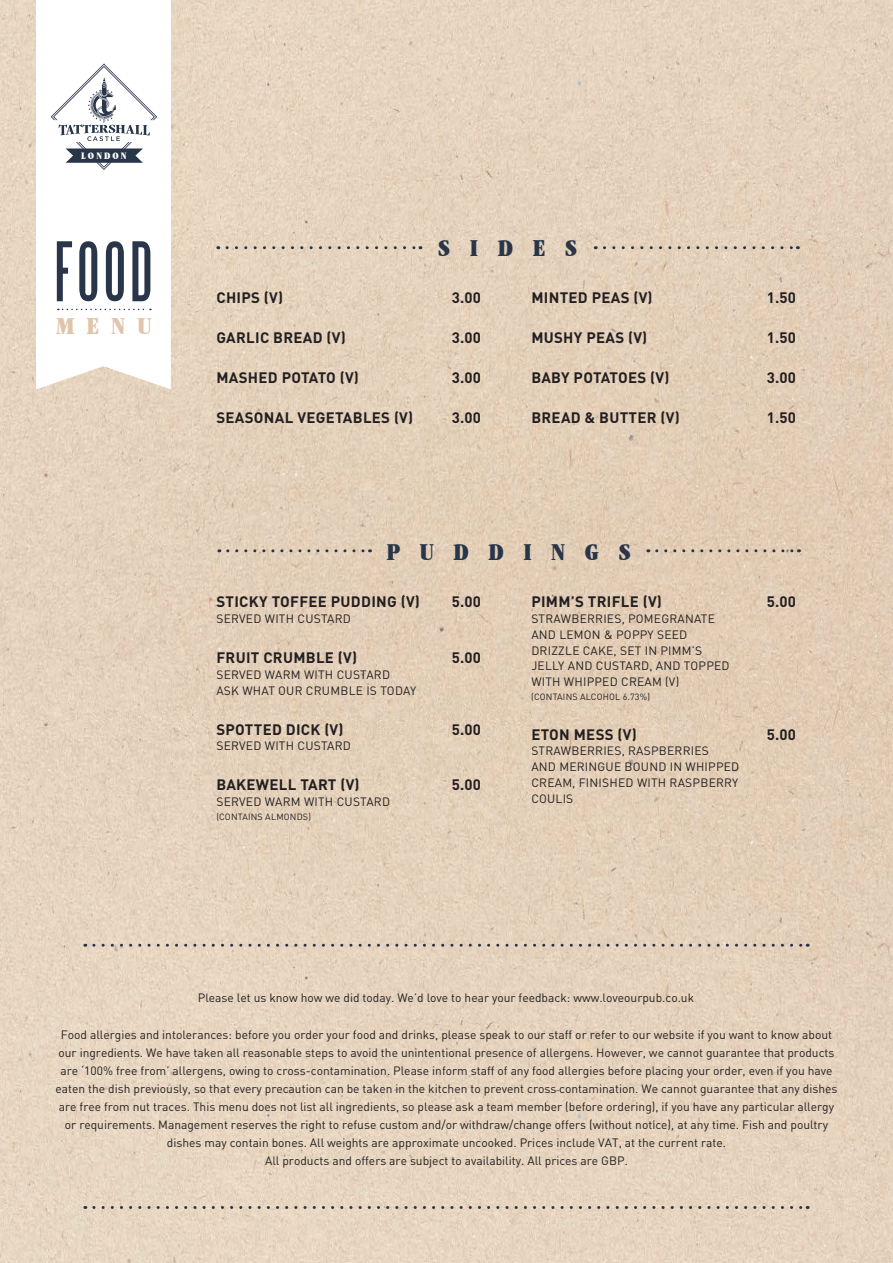
<style>
.page{position:relative;width:893px;height:1263px;background:#fff}
.page>*{position:absolute;margin:0;border:0;box-sizing:border-box;transform-origin:0 0}
.t1{font:75px "Steelfish";color:#293548}
.t2{font:900 condensed 25.5px "Garamond Ex Black Condensed S Si Extra";color:#e0c5ab}
.t3{font:900 condensed 25.35px "Garamond Ex Black Condensed S Si Extra";letter-spacing:.77em;color:#293548}
.t4{font:700 15px "DIN Pro";letter-spacing:.02em;color:#231f20}
.t5{font:12px/18px "DIN Pro";color:#231f20;text-align:center}
.t6{font:12px/15.8px "DIN Pro";letter-spacing:.02em;color:#231f20}
.t7{font:900 condensed 10.35px "Garamond Ex Black Condensed S Si Extra";letter-spacing:.2em;color:#fff}
.t8{font:9px "DIN Pro";letter-spacing:.02em;color:#231f20}
</style>
<div class="page">
<img style="left:0;top:0;width:893px;height:1263px">
<svg style="left:36px;top:325px;width:135px;height:64px"></svg>
<svg style="left:36px;top:0;width:135px;height:325px"></svg>
<div style="left:43px;top:315px;width:121px;height:33px;background:#fff"></div>
<svg style="left:94px;top:944px;width:714px;height:3px;background:#b7aca0"></svg>
<svg style="left:94px;top:1206px;width:714px;height:3px;background:#b7aca1"></svg>
<svg style="left:227px;top:246px;width:194px;height:3px"></svg>
<svg style="left:604px;top:246px;width:194px;height:3px"></svg>
<svg style="left:228px;top:549px;width:142px;height:3px"></svg>
<svg style="left:657px;top:549px;width:142px;height:3px"></svg>
<p class="t7" style="left:81px;top:150px;width:47px">LONDON</p>
<h1 class="t1" style="left:54px;top:232px;width:100px">FOOD</h1>
<h2 class="t2" style="left:56px;top:311px;width:97px">MENU</h2>
<h3 class="t3" style="left:438px;top:234px;width:141px">SIDES</h3>
<p class="t4" style="left:216px;top:285px;width:68px">CHIPS (V)</p>
<p class="t4" style="left:452px;top:285px;width:31px">3.00</p>
<p class="t4" style="left:216px;top:325px;width:131px">GARLIC BREAD (V)</p>
<p class="t4" style="left:452px;top:325px;width:31px">3.00</p>
<p class="t4" style="left:216px;top:365px;width:144px">MASHED POTATO (V)</p>
<p class="t4" style="left:452px;top:365px;width:31px">3.00</p>
<p class="t4" style="left:216px;top:405px;width:198px">SEASONAL VEGETABLES (V)</p>
<p class="t4" style="left:452px;top:405px;width:31px">3.00</p>
<p class="t4" style="left:531px;top:285px;width:123px">MINTED PEAS (V)</p>
<p class="t4" style="left:767px;top:285px;width:31px">1.50</p>
<p class="t4" style="left:531px;top:325px;width:117px">MUSHY PEAS (V)</p>
<p class="t4" style="left:767px;top:325px;width:31px">1.50</p>
<p class="t4" style="left:531px;top:365px;width:140px">BABY POTATOES (V)</p>
<p class="t4" style="left:767px;top:365px;width:31px">3.00</p>
<p class="t4" style="left:531px;top:405px;width:150px">BREAD &amp; BUTTER (V)</p>
<p class="t4" style="left:767px;top:405px;width:31px">1.50</p>
<h3 class="t3" style="left:386px;top:537px;width:246px">PUDDINGS</h3>
<p class="t4" style="left:216px;top:589px;width:205px">STICKY TOFFEE PUDDING (V)</p>
<p class="t4" style="left:452px;top:589px;width:31px">5.00</p>
<p class="t6" style="left:216px;top:610px;width:136px">SERVED WITH CUSTARD</p>
<p class="t4" style="left:216px;top:645px;width:142px">FRUIT CRUMBLE (V)</p>
<p class="t4" style="left:452px;top:645px;width:31px">5.00</p>
<p class="t6" style="left:216px;top:665px;width:201px">SERVED WARM WITH CUSTARD<br>ASK WHAT OUR CRUMBLE IS TODAY</p>
<p class="t4" style="left:216px;top:717px;width:129px">SPOTTED DICK (V)</p>
<p class="t4" style="left:452px;top:717px;width:31px">5.00</p>
<p class="t6" style="left:216px;top:737px;width:136px">SERVED WITH CUSTARD</p>
<p class="t4" style="left:216px;top:772px;width:145px">BAKEWELL TART (V)</p>
<p class="t4" style="left:452px;top:772px;width:31px">5.00</p>
<p class="t6" style="left:216px;top:793px;width:175px">SERVED WARM WITH CUSTARD</p>
<p class="t8" style="left:216px;top:809px;width:96px">(CONTAINS ALMONDS)</p>
<p class="t4" style="left:531px;top:589px;width:132px">PIMM’S TRIFLE (V)</p>
<p class="t4" style="left:767px;top:589px;width:31px">5.00</p>
<p class="t6" style="left:531px;top:610px;width:200px">STRAWBERRIES, POMEGRANATE<br>AND LEMON &amp; POPPY SEED<br>DRIZZLE CAKE, SET IN PIMM’S<br>JELLY AND CUSTARD, AND TOPPED<br>WITH WHIPPED CREAM (V)</p>
<p class="t8" style="left:531px;top:689px;width:120px">(CONTAINS ALCOHOL 6.73%)</p>
<p class="t4" style="left:531px;top:722px;width:107px">ETON MESS (V)</p>
<p class="t4" style="left:767px;top:722px;width:31px">5.00</p>
<p class="t6" style="left:531px;top:742px;width:210px">STRAWBERRIES, RASPBERRIES<br>AND MERINGUE BOUND IN WHIPPED<br>CREAM, FINISHED WITH RASPBERRY<br>COULIS</p>
<p class="t5" style="left:198px;top:988px;width:498px">Please let us know how we did today. We’d love to hear your feedback: www.loveourpub.co.uk</p>
<p class="t5" style="left:55px;top:1024px;width:783px">Food allergies and intolerances: before you order your food and drinks, please speak to our staff or refer to our website if you want to know about our ingredients. We have taken all reasonable steps to avoid the unintentional presence of allergens. However, we cannot guarantee that products are ‘100% free from’ allergens, owing to cross-contamination. Please inform staff of any food allergies before placing your order, even if you have eaten the dish previously, so that every precaution can be taken in the kitchen to prevent cross contamination. We cannot guarantee that any dishes are free from nut traces. This menu does not list all ingredients, so please ask a team member (before ordering), if you have any particular allergy or requirements. Management reserves the right to refuse custom and/or withdraw/change offers (without notice), at any time. Fish and poultry dishes may contain bones. All weights are approximate uncooked. Prices include VAT, at the current rate.<br>All products and offers are subject to availability. All prices are GBP.</p>
</div>
